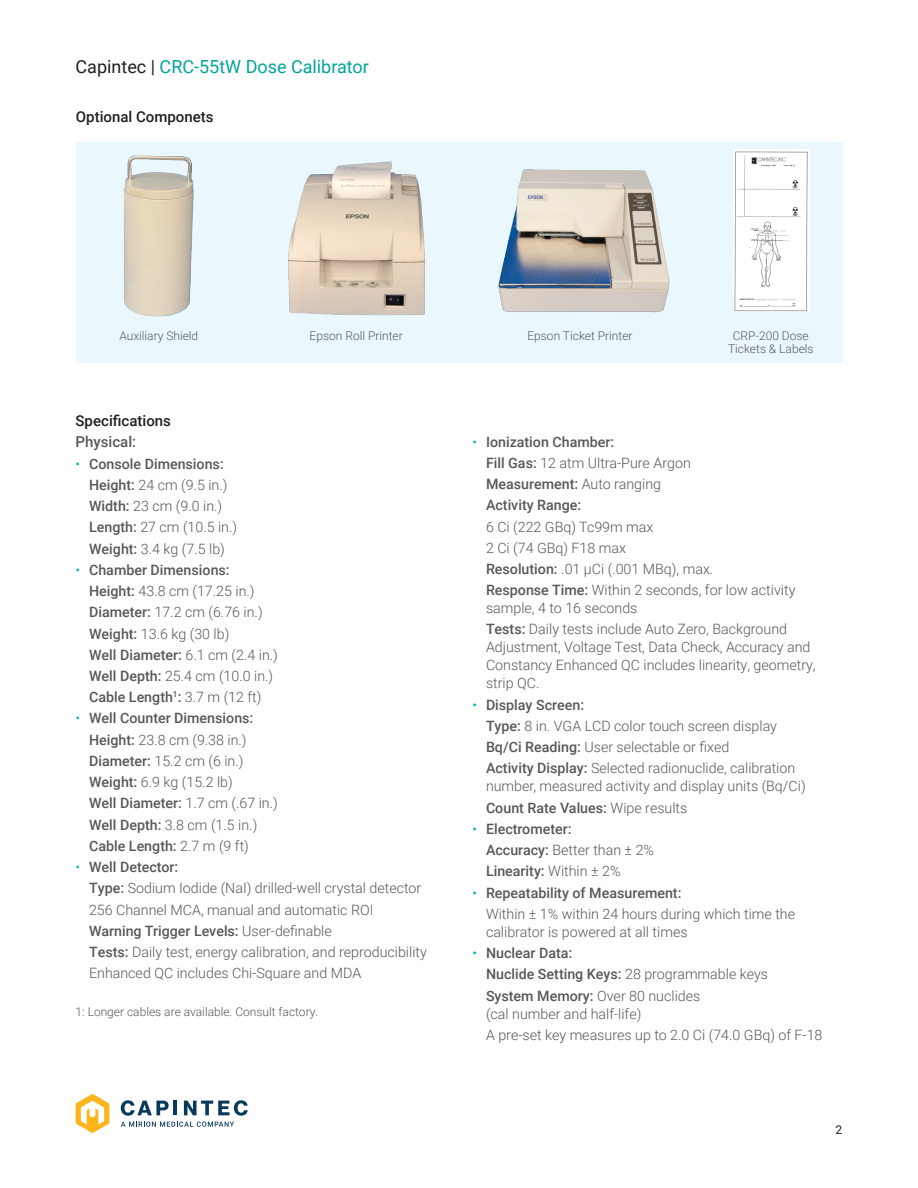
<style>
.page{position:relative;width:918px;height:1188px;background:#fff}
.page>*{position:absolute;margin:0;border:0;box-sizing:border-box;transform-origin:0 0}
.Small_Header{font:18px "Roboto";color:#00a49a}
.Copy_Subhead{font:500 15px "Roboto";color:#231f20}
.Copy_Subhead-2{font:500 15px "Roboto";color:#57585a}
.Features_Specs_body_wo_bullet_copy{font:300 14.25px/18px "Roboto";color:#57585a}
.Features_Specs_body_wo_bullet_copy-2{font:500 14.25px "Roboto";color:#57585a}
.Features_Specs_body_wo_bullet_copy-3{font:300 12px/13.5px "Roboto";color:#57585a;text-align:center}
.t1{font:12px "Roboto";color:#231f20}
.s1{color:#231f20}
.s2{font-weight:300;color:#09b1aa}
.s3{font-weight:500}
.s4{font-weight:300}
</style>
<div class="page">
<svg style="left:76px;top:1094px;width:33px;height:39px"></svg>
<svg style="left:121px;top:1100px;width:48px;height:16px"></svg>
<hr style="left:174px;top:1101px;width:3px;height:14px;background:#083a5c">
<svg style="left:184px;top:1100px;width:64px;height:16px"></svg>
<svg style="left:121px;top:1122px;width:113px;height:5px"></svg>
<div style="left:76px;top:142px;width:766px;height:220px;background:#eaf7fd"></div>
<img style="left:288px;top:161px;width:137px;height:155px">
<img style="left:498px;top:169px;width:172px;height:144px">
<img style="left:124px;top:155px;width:70px;height:162px">
<img style="left:733px;top:150px;width:77px;height:162px">
<p class="Small_Header" style="left:76px;top:54px;width:295px"><span class="s1">Capintec |</span> CRC-55tW Dose Calibrator</p>
<p class="Copy_Subhead" style="left:76px;top:106px;width:139px">Optional Componets</p>
<p class="Features_Specs_body_wo_bullet_copy-3" style="left:119px;top:328px;width:80px">Auxiliary Shield</p>
<p class="Features_Specs_body_wo_bullet_copy-3" style="left:310px;top:328px;width:95px">Epson Roll Printer</p>
<p class="Features_Specs_body_wo_bullet_copy-3" style="left:527px;top:328px;width:107px">Epson Ticket Printer</p>
<p class="Features_Specs_body_wo_bullet_copy-3" style="left:728px;top:328px;width:87px">CRP-200 Dose<br>Tickets &amp; Labels</p>
<p class="Copy_Subhead" style="left:76px;top:410px;width:97px">Specifications</p>
<p class="Copy_Subhead-2" style="left:76px;top:432px;width:62px">Physical:</p>
<p class="Features_Specs_body_wo_bullet_copy-2" style="left:76px;top:454px;width:150px"><span class="s2">•</span> Console Dimensions:</p>
<p class="Features_Specs_body_wo_bullet_copy" style="left:89px;top:475px;width:140px"><span class="s3">Height:</span> 24 cm (9.5 in.)</p>
<p class="Features_Specs_body_wo_bullet_copy" style="left:89px;top:496px;width:135px"><span class="s3">Width:</span> 23 cm (9.0 in.)</p>
<p class="Features_Specs_body_wo_bullet_copy" style="left:89px;top:518px;width:150px"><span class="s3">Length:</span> 27 cm (10.5 in.)</p>
<p class="Features_Specs_body_wo_bullet_copy" style="left:89px;top:539px;width:137px"><span class="s3">Weight:</span> 3.4 kg (7.5 lb)</p>
<p class="Features_Specs_body_wo_bullet_copy-2" style="left:76px;top:560px;width:156px"><span class="s2">•</span> Chamber Dimensions:</p>
<p class="Features_Specs_body_wo_bullet_copy" style="left:89px;top:581px;width:167px"><span class="s3">Height:</span> 43.8 cm (17.25 in.)</p>
<p class="Features_Specs_body_wo_bullet_copy" style="left:89px;top:603px;width:175px"><span class="s3">Diameter:</span> 17.2 cm (6.76 in.)</p>
<p class="Features_Specs_body_wo_bullet_copy" style="left:89px;top:624px;width:142px"><span class="s3">Weight:</span> 13.6 kg (30 lb)</p>
<p class="Features_Specs_body_wo_bullet_copy-2" style="left:89px;top:645px;width:190px">Well Diameter: <span class="s4">6.1 cm (2.4 in.)</span></p>
<p class="Features_Specs_body_wo_bullet_copy" style="left:89px;top:666px;width:186px"><span class="s3">Well Depth:</span> 25.4 cm (10.0 in.)</p>
<p class="Features_Specs_body_wo_bullet_copy-2" style="left:89px;top:687px;width:174px">Cable Length<sup>1</sup>: <span class="s4">3.7 m (12 ft)</span></p>
<p class="Features_Specs_body_wo_bullet_copy-2" style="left:76px;top:708px;width:179px"><span class="s2">•</span> Well Counter Dimensions:</p>
<p class="Features_Specs_body_wo_bullet_copy" style="left:89px;top:730px;width:159px"><span class="s3">Height:</span> 23.8 cm (9.38 in.)</p>
<p class="Features_Specs_body_wo_bullet_copy" style="left:89px;top:751px;width:156px"><span class="s3">Diameter:</span> 15.2 cm (6 in.)</p>
<p class="Features_Specs_body_wo_bullet_copy" style="left:89px;top:773px;width:145px"><span class="s3">Weight:</span> 6.9 kg (15.2 lb)</p>
<p class="Features_Specs_body_wo_bullet_copy-2" style="left:89px;top:793px;width:190px">Well Diameter: <span class="s4">1.7 cm (.67 in.)</span></p>
<p class="Features_Specs_body_wo_bullet_copy" style="left:89px;top:815px;width:170px"><span class="s3">Well Depth:</span> 3.8 cm (1.5 in.)</p>
<p class="Features_Specs_body_wo_bullet_copy-2" style="left:89px;top:836px;width:161px">Cable Length: <span class="s4">2.7 m (9 ft)</span></p>
<p class="Features_Specs_body_wo_bullet_copy-2" style="left:76px;top:857px;width:104px"><span class="s2">•</span> Well Detector:</p>
<p class="Features_Specs_body_wo_bullet_copy" style="left:89px;top:879px;width:334px"><span class="s3">Type:</span> Sodium Iodide (NaI) drilled-well crystal detector</p>
<p class="Features_Specs_body_wo_bullet_copy" style="left:89px;top:900px;width:286px">256 Channel MCA, manual and automatic ROI</p>
<p class="Features_Specs_body_wo_bullet_copy-2" style="left:89px;top:921px;width:244px">Warning Trigger Levels: <span class="s4">User-definable</span></p>
<p class="Features_Specs_body_wo_bullet_copy" style="left:89px;top:943px;width:339px"><span class="s3">Tests:</span> Daily test, energy calibration, and reproducibility</p>
<p class="Features_Specs_body_wo_bullet_copy" style="left:89px;top:964px;width:274px">Enhanced QC includes Chi-Square and MDA</p>
<p class="Features_Specs_body_wo_bullet_copy-3" style="left:76px;top:1005px;width:244px">1: Longer cables are available. Consult factory.</p>
<p class="Features_Specs_body_wo_bullet_copy-2" style="left:472px;top:432px;width:143px"><span class="s2">•</span> Ionization Chamber:</p>
<p class="Features_Specs_body_wo_bullet_copy" style="left:486px;top:453px;width:206px"><span class="s3">Fill Gas:</span> 12 atm Ultra-Pure Argon</p>
<p class="Features_Specs_body_wo_bullet_copy-2" style="left:486px;top:474px;width:177px">Measurement: <span class="s4">Auto ranging</span></p>
<p class="Features_Specs_body_wo_bullet_copy-2" style="left:486px;top:495px;width:97px">Activity Range:</p>
<p class="Features_Specs_body_wo_bullet_copy" style="left:486px;top:517px;width:169px">6 Ci (222 GBq) Tc99m max</p>
<p class="Features_Specs_body_wo_bullet_copy" style="left:486px;top:538px;width:142px">2 Ci (74 GBq) F18 max</p>
<p class="Features_Specs_body_wo_bullet_copy" style="left:486px;top:559px;width:229px"><span class="s3">Resolution:</span> .01 μCi (.001 MBq), max.</p>
<p class="Features_Specs_body_wo_bullet_copy" style="left:486px;top:581px;width:311px"><span class="s3">Response Time:</span> Within 2 seconds, for low activity sample, 4 to 16 seconds</p>
<p class="Features_Specs_body_wo_bullet_copy" style="left:486px;top:620px;width:331px"><span class="s3">Tests:</span> Daily tests include Auto Zero, Background Adjustment, Voltage Test, Data Check, Accuracy and Constancy Enhanced QC includes linearity, geometry, strip QC.</p>
<p class="Features_Specs_body_wo_bullet_copy-2" style="left:472px;top:695px;width:113px"><span class="s2">•</span> Display Screen:</p>
<p class="Features_Specs_body_wo_bullet_copy" style="left:486px;top:716px;width:293px"><span class="s3">Type:</span> 8 in. VGA LCD color touch screen display</p>
<p class="Features_Specs_body_wo_bullet_copy" style="left:486px;top:738px;width:245px"><span class="s3">Bq/Ci Reading:</span> User selectable or fixed</p>
<p class="Features_Specs_body_wo_bullet_copy" style="left:486px;top:759px;width:321px"><span class="s3">Activity Display:</span> Selected radionuclide, calibration number, measured activity and display units (Bq/Ci)</p>
<p class="Features_Specs_body_wo_bullet_copy-2" style="left:486px;top:798px;width:203px">Count Rate Values: <span class="s4">Wipe results</span></p>
<p class="Features_Specs_body_wo_bullet_copy-2" style="left:472px;top:819px;width:101px"><span class="s2">•</span> Electrometer:</p>
<p class="Features_Specs_body_wo_bullet_copy" style="left:486px;top:841px;width:170px"><span class="s3">Accuracy:</span> Better than ± 2%</p>
<p class="Features_Specs_body_wo_bullet_copy-2" style="left:486px;top:861px;width:136px">Linearity: <span class="s4">Within ± 2%</span></p>
<p class="Features_Specs_body_wo_bullet_copy-2" style="left:472px;top:883px;width:211px"><span class="s2">•</span> Repeatability of Measurement:</p>
<p class="Features_Specs_body_wo_bullet_copy" style="left:486px;top:904px;width:311px">Within ± 1% within 24 hours during which time the calibrator is powered at all times</p>
<p class="Features_Specs_body_wo_bullet_copy-2" style="left:472px;top:943px;width:101px"><span class="s2">•</span> Nuclear Data:</p>
<p class="Features_Specs_body_wo_bullet_copy-2" style="left:486px;top:964px;width:284px">Nuclide Setting Keys: <span class="s4">28 programmable keys</span></p>
<p class="Features_Specs_body_wo_bullet_copy" style="left:486px;top:986px;width:216px"><span class="s3">System Memory:</span> Over 80 nuclides (cal number and half-life)</p>
<p class="Features_Specs_body_wo_bullet_copy" style="left:486px;top:1025px;width:338px">A pre-set key measures up to 2.0 Ci (74.0 GBq) of F-18</p>
<p class="t1" style="left:836px;top:1121px;width:8px">2</p>
</div>
